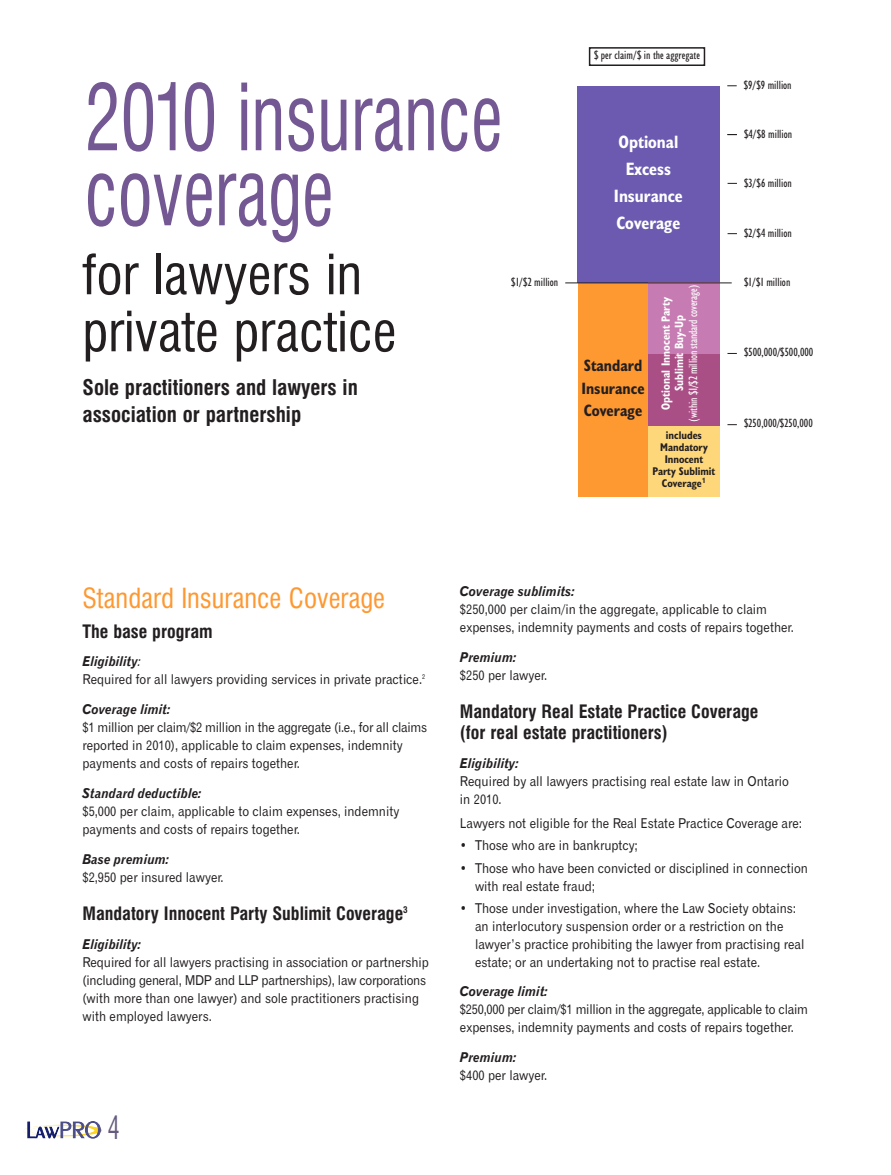
<style>
.page{position:relative;width:891px;height:1175px;background:#fff}
.page>*{position:absolute;margin:0;border:0;box-sizing:border-box;transform-origin:0 0}
.t1{font:condensed 90px/75px "Swiss 721 BT";color:#745894;scale:.8 1}
.t2{font:condensed 54px/57px "Swiss 721 BT";color:#231f20}
.t3{font:condensed 31.2px "Swiss 721 BT";color:#665a7e;scale:.77 1}
.t4{font:condensed 27px "Swiss 721 BT";color:#fe9831}
.t5{font:700 condensed 21px/27px "Swiss 721 BT";color:#231f20}
.t6{font:700 condensed 18px/21px "Swiss 721 BT";color:#231f20}
.t7{font:700 condensed 18px/27px "Humanist 521 BT";color:#fff;text-align:center}
.t8{font:700 condensed 16.5px/22.5px "Humanist 521 BT";color:#231f20}
.t9{font:13.5px/18px "Gothic 720 BT Roman B";color:#231f20;scale:.9 1}
.t10{font:13.5px "Gothic 720 BT Bold Italic B";color:#231f20;scale:.9 1}
.t11{font:condensed 12px "Humanist 521 BT";color:#231f20}
.t12{font:condensed 12px "Humanist 521 BT";letter-spacing:-.01em;color:#fff}
.t13{font:700 condensed 12px/13.5px "Humanist 521 BT";color:#fff;text-align:center}
.t14{font:700 condensed 11.25px/12px "Humanist 521 BT";color:#231f20;text-align:center}
.s1{font-family:"Gothic 720 BT Italic B"}
</style>
<div class="page">
<svg style="left:23px;top:1121px;width:79px;height:17px"></svg>
<div style="left:578px;top:86px;width:142px;height:197px;background:#6b5aaf"></div>
<div style="left:578px;top:283px;width:70px;height:213px;background:#fe9831"></div>
<div style="left:648px;top:425px;width:72px;height:71px;background:#fed77a"></div>
<div style="left:648px;top:283px;width:72px;height:71px;background:#c67cb2"></div>
<div style="left:648px;top:354px;width:72px;height:71px;background:#aa4f86"></div>
<div style="left:589px;top:47px;width:116px;height:19px;border:2px solid #231f20"></div>
<hr style="left:565px;top:282px;width:167px;height:1px;background:#231f20">
<h1 class="t1" style="left:85px;top:87px;width:524px">2010 insurance coverage</h1>
<h2 class="t2" style="left:82px;top:250px;width:316px">for lawyers in private practice</h2>
<h3 class="t5" style="left:82px;top:376px;width:277px">Sole practitioners and lawyers in association or partnership</h3>
<p class="t11" style="left:511px;top:278px;width:48px">$1/$2 million</p>
<p class="t11" style="left:594px;top:51px;width:107px">$ per claim/$ in the aggregate</p>
<h3 class="t7" style="left:614px;top:130px;width:70px">Optional<br>Excess<br>Insurance<br>Coverage</h3>
<p class="t8" style="left:581px;top:356px;width:65px">Standard<br>Insurance<br>Coverage</p>
<p class="t13" style="left:660px;top:409px;width:114px;rotate:-90deg">Optional Innocent Party<br>Sublimit Buy-Up</p>
<p class="t12" style="left:689px;top:422px;width:138px;rotate:-90deg">(within $1/$2 million standard coverage)</p>
<p class="t14" style="left:653px;top:430px;width:64px">includes<br>Mandatory<br>Innocent<br>Party Sublimit<br>Coverage<sup>1</sup></p>
<p class="t11" style="left:744px;top:81px;width:49px">$9/$9 million</p>
<p class="t11" style="left:744px;top:130px;width:50px">$4/$8 million</p>
<p class="t11" style="left:744px;top:179px;width:49px">$3/$6 million</p>
<p class="t11" style="left:744px;top:229px;width:49px">$2/$4 million</p>
<p class="t11" style="left:744px;top:278px;width:48px">$1/$1 million</p>
<p class="t11" style="left:744px;top:348px;width:71px">$500,000/$500,000</p>
<p class="t11" style="left:744px;top:419px;width:70px">$250,000/$250,000</p>
<h3 class="t4" style="left:82px;top:587px;width:304px">Standard Insurance Coverage</h3>
<h3 class="t6" style="left:82px;top:622px;width:132px">The base program</h3>
<p class="t10" style="left:82px;top:656px;width:67px">Eligibility<span class="s1">:</span></p>
<p class="t9" style="left:83px;top:671px;width:382px">Required for all lawyers providing services in private practice.<sup>2</sup></p>
<p class="t10" style="left:82px;top:704px;width:99px">Coverage limit:</p>
<p class="t9" style="left:82px;top:719px;width:384px">$1 million per claim/$2 million in the aggregate (i.e., for all claims reported in 2010), applicable to claim expenses, indemnity payments and costs of repairs together.</p>
<p class="t10" style="left:82px;top:788px;width:134px">Standard deductible:</p>
<p class="t9" style="left:82px;top:803px;width:354px">$5,000 per claim, applicable to claim expenses, indemnity payments and costs of repairs together.</p>
<p class="t10" style="left:83px;top:854px;width:98px">Base premium:</p>
<p class="t9" style="left:83px;top:869px;width:158px">$2,950 per insured lawyer.</p>
<h3 class="t6" style="left:82px;top:904px;width:327px">Mandatory Innocent Party Sublimit Coverage<sup>3</sup></h3>
<p class="t10" style="left:82px;top:938px;width:67px">Eligibility:</p>
<p class="t9" style="left:82px;top:954px;width:386px">Required for all lawyers practising in association or partnership (including general, MDP and LLP partnerships), law corporations (with more than one lawyer) and sole practitioners practising with employed lawyers.</p>
<h3 class="t3" style="left:108px;top:1115px;width:17px">4</h3>
<p class="t10" style="left:460px;top:586px;width:129px">Coverage sublimits:</p>
<p class="t9" style="left:460px;top:601px;width:372px">$250,000 per claim/in the aggregate, applicable to claim expenses, indemnity payments and costs of repairs together.</p>
<p class="t10" style="left:460px;top:652px;width:64px">Premium:</p>
<p class="t9" style="left:460px;top:667px;width:98px">$250 per lawyer.</p>
<h3 class="t6" style="left:460px;top:702px;width:300px">Mandatory Real Estate Practice Coverage (for real estate practitioners)</h3>
<p class="t10" style="left:460px;top:757px;width:67px">Eligibility:</p>
<p class="t9" style="left:460px;top:773px;width:367px">Required by all lawyers practising real estate law in Ontario in 2010.</p>
<p class="t9" style="left:460px;top:815px;width:382px">Lawyers not eligible for the Real Estate Practice Coverage are:</p>
<p class="t9" style="left:460px;top:837px;width:199px">• Those who are in bankruptcy;</p>
<p class="t9" style="left:475px;top:860px;width:371px;text-indent:-15px">• Those who have been convicted or disciplined in connection with real estate fraud;</p>
<p class="t9" style="left:475px;top:900px;width:368px;text-indent:-15px">• Those under investigation, where the Law Society obtains: an interlocutory suspension order or a restriction on the lawyer’s practice prohibiting the lawyer from practising real estate; or an undertaking not to practise real estate.</p>
<p class="t10" style="left:460px;top:985px;width:99px">Coverage limit:</p>
<p class="t9" style="left:460px;top:1001px;width:388px">$250,000 per claim/$1 million in the aggregate, applicable to claim expenses, indemnity payments and costs of repairs together.</p>
<p class="t10" style="left:460px;top:1051px;width:64px">Premium:</p>
<p class="t9" style="left:460px;top:1067px;width:98px">$400 per lawyer.</p>
</div>
